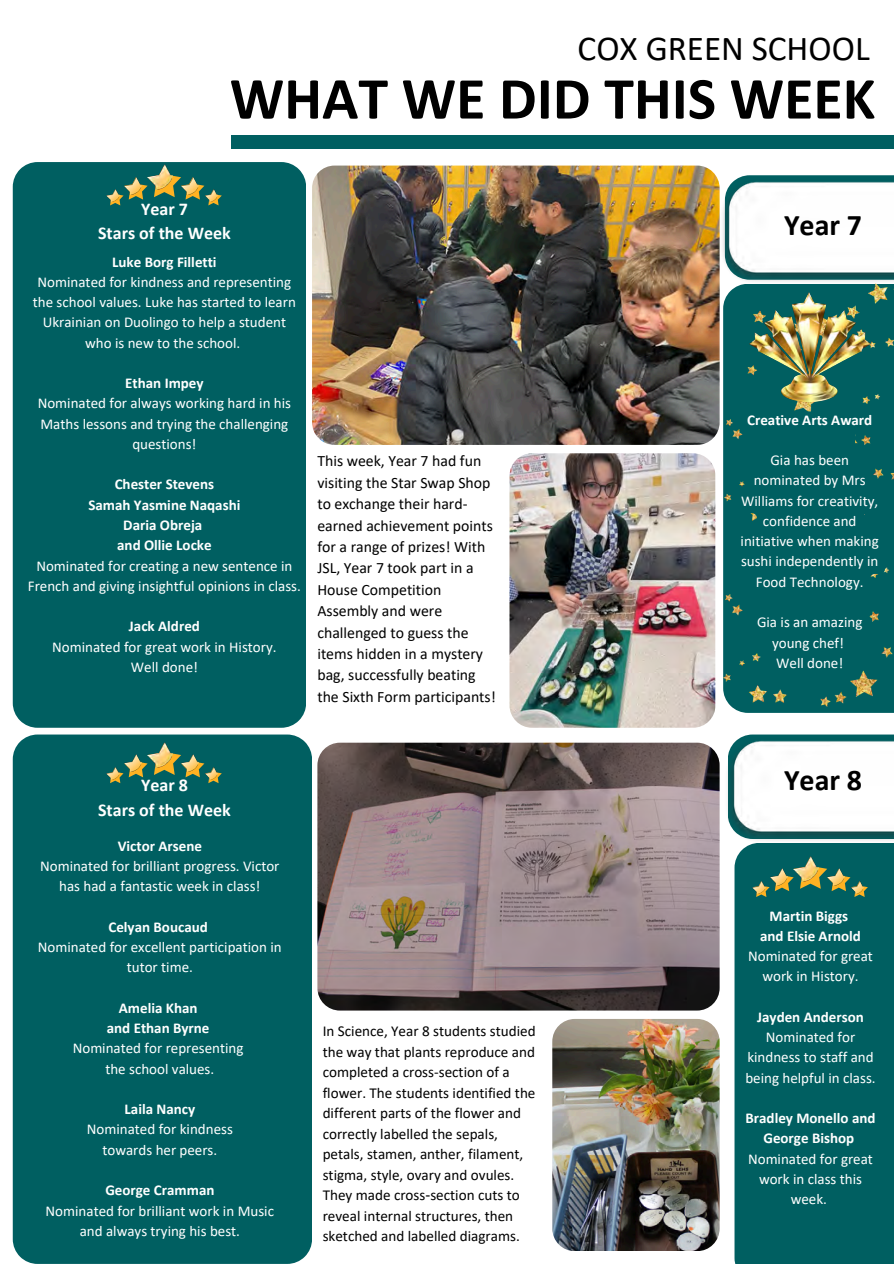
<style>
.page{position:relative;width:894px;height:1264px;background:#fff}
.page>*{position:absolute;margin:0;border:0;box-sizing:border-box;transform-origin:0 0}
.t1{font:700 60px "Calibri";color:#000}
.t2{font:35.1px "Calibri";color:#000}
.t3{font:700 30px "Calibri";color:#000}
.t4{font:700 18px/24.8px "Calibri";color:#fff;text-align:center}
.t5{font:15.75px/21.5px "Calibri";color:#000}
.t6{font:15.15px/20.5px "Calibri";color:#000}
.t7{font:15px/20.2px "Calibri";color:#fff;text-align:center}
.t8{font:700 15px/20.2px "Calibri";color:#fff;text-align:center}
.s1{font-family:"Noto Sans"}
</style>
<div class="page">
<div style="left:13px;top:734px;width:299px;height:529px;background:#005f61"></div>
<div style="left:724px;top:175px;width:169px;height:105px;background:#005f61"></div>
<img style="left:719px;top:179px;width:174px;height:105px">
<div style="left:727px;top:734px;width:166px;height:105px;background:#005f61"></div>
<img style="left:727px;top:738px;width:166px;height:103px">
<div style="left:231px;top:135px;width:662px;height:13px;background:#005f61"></div>
<div style="left:13px;top:162px;width:293px;height:565px;background:#005f61"></div>
<svg style="left:106px;top:165px;width:116px;height:41px"></svg>
<img style="left:124px;top:177px;width:17px;height:17px">
<svg style="left:107px;top:742px;width:115px;height:41px"></svg>
<img style="left:124px;top:755px;width:17px;height:17px">
<img style="left:552px;top:1018px;width:167px;height:232px;border-radius:23px">
<img style="left:317px;top:742px;width:402px;height:268px;border-radius:23px">
<div style="left:734px;top:842px;width:159px;height:421px;background:#005f61"></div>
<svg style="left:752px;top:856px;width:115px;height:41px"></svg>
<img style="left:770px;top:868px;width:17px;height:17px">
<img style="left:723px;top:284px;width:170px;height:422px">
<img style="left:749px;top:292px;width:121px;height:110px">
<img style="left:312px;top:165px;width:407px;height:280px;border-radius:23px">
<img style="left:509px;top:453px;width:206px;height:274px;border-radius:23px">
<div style="left:734px;top:411px;width:150px;height:264px;background:#005f61"></div>
<h2 class="t2" style="left:577px;top:33px;width:293px">COX GREEN SCHOOL</h2>
<h1 class="t1" style="left:230px;top:73px;width:647px">WHAT WE DID THIS WEEK</h1>
<p class="t4" style="left:98px;top:198px;width:134px">Year 7<br>Stars of the Week</p>
<p class="t4" style="left:61px;top:220px;width:134px">Year 9<br>Stars of the Week</p>
<p class="t8" style="left:112px;top:252px;width:106px">Luke Borg Filletti</p>
<p class="t7" style="left:33px;top:273px;width:264px">Nominated for kindness and representing the school values. Luke has started to learn Ukrainian on Duolingo to help a student who is new to the school.</p>
<p class="t8" style="left:125px;top:374px;width:80px">Ethan Impey</p>
<p class="t7" style="left:38px;top:394px;width:255px">Nominated for always working hard in his<br>Maths lessons and trying the challenging questions!</p>
<p class="t8" style="left:88px;top:475px;width:153px">Chester Stevens<br>Samah Yasmine Naqashi<br>Daria Obreja<br>and Ollie Locke</p>
<p class="t7" style="left:28px;top:556px;width:274px">Nominated for creating a new sentence in<br>French and giving insightful opinions in class.</p>
<p class="t8" style="left:129px;top:617px;width:72px">Jack Aldred</p>
<p class="t7" style="left:52px;top:637px;width:226px">Nominated for great work in History.<br>Well done!</p>
<p class="t5" style="left:317px;top:451px;width:180px">This week, Year 7 had fun visiting the Star Swap Shop to exchange their hard&shy;earned achievement points for a range of prizes! With<br>JSL, Year 7 took part in a<br>House Competition<br>Assembly and were challenged to guess the items hidden in a mystery bag, successfully beating the Sixth Form participants!</p>
<p class="t4" style="left:98px;top:774px;width:134px">Year 8<br>Stars of the Week</p>
<p class="t8" style="left:118px;top:836px;width:86px">Victor Arsene</p>
<p class="t7" style="left:40px;top:857px;width:241px">Nominated for brilliant progress. Victor has had a fantastic week in class!</p>
<p class="t8" style="left:108px;top:917px;width:101px">Celyan Boucaud</p>
<p class="t7" style="left:38px;top:938px;width:245px">Nominated for excellent participation in tutor time.</p>
<p class="t8" style="left:107px;top:998px;width:104px">Amelia Khan and Ethan Byrne</p>
<p class="t7" style="left:73px;top:1039px;width:172px">Nominated for representing the school values.</p>
<p class="t8" style="left:124px;top:1100px;width:72px">Laila Nancy</p>
<p class="t7" style="left:87px;top:1120px;width:147px">Nominated for kindness towards her peers.</p>
<p class="t8" style="left:105px;top:1181px;width:111px">George Cramman</p>
<p class="t7" style="left:46px;top:1201px;width:230px">Nominated for brilliant work in Music and always trying his best.</p>
<p class="t6" style="left:322px;top:1022px;width:214px">In Science, Year 8 students studied the way that plants reproduce and completed a cross-section of a flower. The students identified the different parts of the flower and correctly labelled the sepals, petals, stamen, anther, filament, stigma, style, ovary and ovules.<br>They made cross<span class="s1">‑</span>section cuts to reveal internal structures, then sketched and labelled diagrams.</p>
<h3 class="t3" style="left:783px;top:212px;width:80px">Year 7</h3>
<p class="t8" style="left:747px;top:410px;width:127px">Creative Arts Award</p>
<p class="t7" style="left:740px;top:451px;width:140px">Gia has been nominated by Mrs<br>Williams for creativity, confidence and initiative when making sushi independently in<br>Food Technology.</p>
<p class="t7" style="left:756px;top:613px;width:107px">Gia is an amazing young chef!<br>Well done!</p>
<h3 class="t3" style="left:783px;top:767px;width:80px">Year 8</h3>
<p class="t8" style="left:760px;top:906px;width:102px">Martin Biggs and Elsie Arnold</p>
<p class="t7" style="left:747px;top:947px;width:126px">Nominated for great work in History.</p>
<p class="t8" style="left:757px;top:1007px;width:108px">Jayden Anderson</p>
<p class="t7" style="left:745px;top:1028px;width:132px">Nominated for kindness to staff and being helpful in class.</p>
<p class="t8" style="left:745px;top:1109px;width:131px">Bradley Monello and<br>George Bishop</p>
<p class="t7" style="left:747px;top:1149px;width:126px">Nominated for great work in class this week.</p>
</div>
